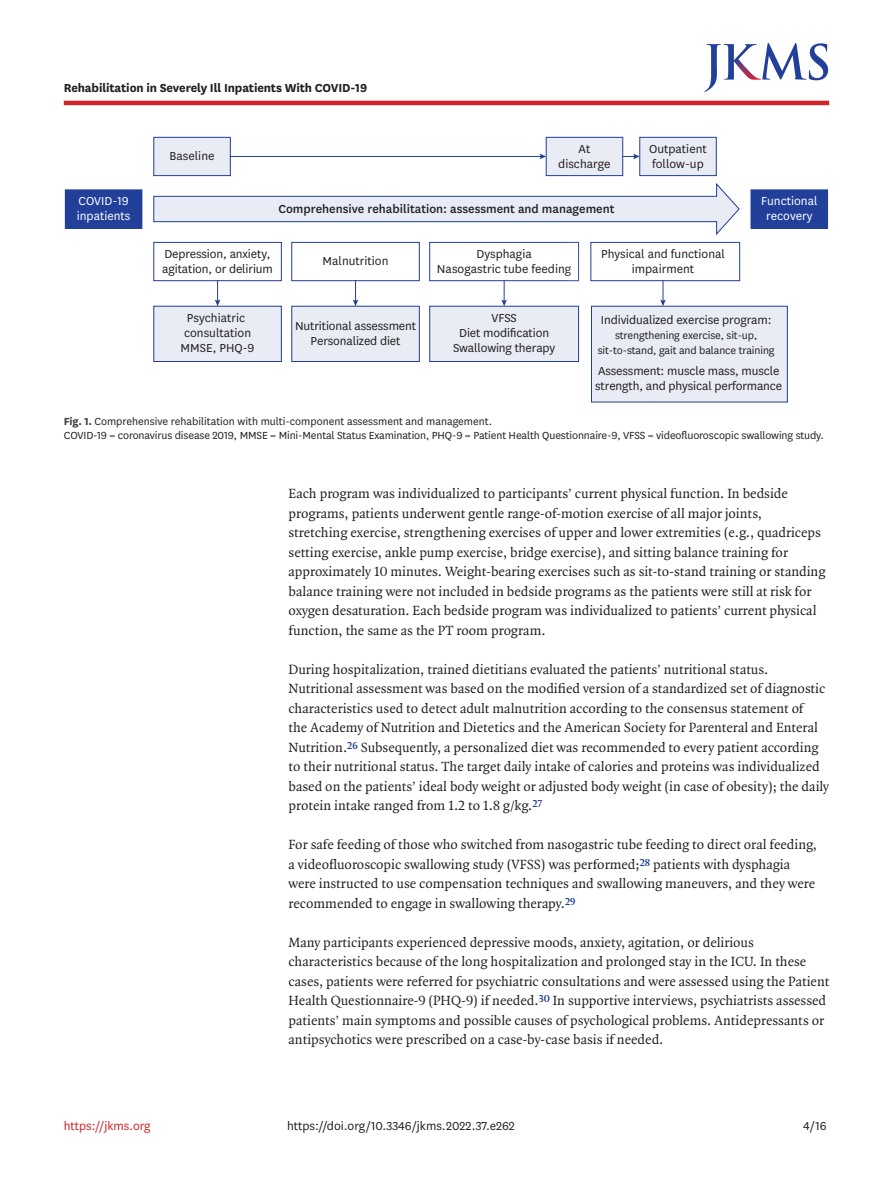
<style>
.page{position:relative;width:893px;height:1191px;background:#fff}
.page>*{position:absolute;margin:0;border:0;box-sizing:border-box;transform-origin:0 0}
.body_p{font:14.25px/19.5px "Quadraat OT";color:#231f20}
.doi_running_footer{font:13.5px/15px "National";letter-spacing:-.01em;color:#231f20;text-align:center}
.t1{font:500 13.5px "National";color:#231f20}
.alt-title-type{font:700 13.5px "National";letter-spacing:-.01em;color:#231f20}
.t2{font:13.5px/15px "National";color:#fff}
.t3{font:13.5px "National";color:#d1232a}
.fig_caption{font:12px/15px "National";letter-spacing:-.01em;color:#231f20;text-align:center}
.s1{font-weight:700;color:#3e3e3f}
</style>
<div class="page">
<hr style="left:64px;top:101px;width:765px;height:4px;background:#d1232a">
<svg style="left:704px;top:43px;width:124px;height:49px"></svg>
<div style="left:65px;top:190px;width:77px;height:38px;background:#223f99"></div>
<div style="left:65px;top:189px;width:77px;height:39px;border:1px solid #223f99"></div>
<div style="left:751px;top:190px;width:76px;height:38px;background:#223f99"></div>
<div style="left:751px;top:189px;width:77px;height:39px;border:1px solid #223f99"></div>
<div style="left:154px;top:137px;width:76px;height:39px;background:#e9ecf5"></div>
<div style="left:153px;top:137px;width:78px;height:39px;border:1px solid #223f99"></div>
<div style="left:640px;top:137px;width:76px;height:39px;background:#e9ecf5"></div>
<div style="left:639px;top:137px;width:78px;height:39px;border:1px solid #223f99"></div>
<div style="left:546px;top:137px;width:77px;height:39px;background:#e9ecf5"></div>
<div style="left:546px;top:137px;width:77px;height:39px;border:1px solid #223f99"></div>
<hr style="left:230px;top:156px;width:312px;height:1px;background:#223f99">
<svg style="left:540px;top:154px;width:6px;height:5px"></svg>
<svg style="left:623px;top:154px;width:17px;height:5px"></svg>
<div style="left:154px;top:306px;width:127px;height:55px;background:#e9ecf5"></div>
<div style="left:153px;top:306px;width:129px;height:56px;border:1px solid #223f99"></div>
<div style="left:153px;top:242px;width:129px;height:39px;border:1px solid #223f99"></div>
<svg style="left:215px;top:281px;width:5px;height:25px"></svg>
<div style="left:292px;top:306px;width:127px;height:55px;background:#e9ecf5"></div>
<div style="left:291px;top:306px;width:129px;height:56px;border:1px solid #223f99"></div>
<div style="left:291px;top:242px;width:129px;height:39px;border:1px solid #223f99"></div>
<svg style="left:353px;top:281px;width:5px;height:25px"></svg>
<div style="left:430px;top:306px;width:149px;height:55px;background:#e9ecf5"></div>
<div style="left:429px;top:306px;width:150px;height:56px;border:1px solid #223f99"></div>
<div style="left:429px;top:242px;width:150px;height:39px;border:1px solid #223f99"></div>
<svg style="left:501px;top:281px;width:6px;height:25px"></svg>
<div style="left:567px;top:242px;width:196px;height:39px;background:#fff"></div>
<div style="left:590px;top:242px;width:150px;height:39px;border:1px solid #223f99"></div>
<svg style="left:660px;top:281px;width:6px;height:25px"></svg>
<svg style="left:153px;top:183px;width:587px;height:52px"></svg>
<div style="left:591px;top:306px;width:196px;height:96px;background:#e9ecf5"></div>
<div style="left:591px;top:306px;width:197px;height:96px;border:1px solid #223f99"></div>
<p class="alt-title-type" style="left:64px;top:78px;width:305px">Rehabilitation in Severely Ill Inpatients With COVID-19</p>
<p class="doi_running_footer" style="left:170px;top:148px;width:46px">Baseline</p>
<p class="doi_running_footer" style="left:649px;top:140px;width:59px;text-align:left">Outpatient follow-up</p>
<p class="doi_running_footer" style="left:558px;top:140px;width:54px">At discharge</p>
<p class="t2" style="left:77px;top:193px;width:55px">COVID-19 inpatients</p>
<p class="t2" style="left:761px;top:193px;width:58px;text-align:center">Functional recovery</p>
<p class="t1" style="left:278px;top:199px;width:338px">Comprehensive rehabilitation: assessment and management</p>
<p class="doi_running_footer" style="left:162px;top:245px;width:112px;text-align:left">Depression, anxiety, agitation, or delirium</p>
<p class="doi_running_footer" style="left:323px;top:253px;width:67px">Malnutrition</p>
<p class="doi_running_footer" style="left:437px;top:245px;width:136px">Dysphagia<br>Nasogastric tube feeding</p>
<p class="doi_running_footer" style="left:601px;top:245px;width:125px">Physical and functional impairment</p>
<p class="doi_running_footer" style="left:181px;top:310px;width:75px">Psychiatric consultation<br>MMSE, PHQ-9</p>
<p class="doi_running_footer" style="left:453px;top:310px;width:104px">VFSS<br>Diet modification<br>Swallowing therapy</p>
<p class="doi_running_footer" style="left:601px;top:312px;width:172px">Individualized exercise program:</p>
<p class="fig_caption" style="left:598px;top:328px;width:178px">strengthening exercise, sit-up, sit-to-stand, gait and balance training</p>
<p class="doi_running_footer" style="left:595px;top:363px;width:189px;text-align:left">Assessment: muscle mass, muscle strength, and physical performance</p>
<p class="fig_caption" style="left:64px;top:414px;width:762px;line-height:13.5px;text-align:left"><span class="s1">Fig. 1.</span> Comprehensive rehabilitation with multi-component assessment and management.<br>COVID-19 = coronavirus disease 2019, MMSE = Mini-Mental Status Examination, PHQ-9 = Patient Health Questionnaire-9, VFSS = videofluoroscopic swallowing study.</p>
<p class="doi_running_footer" style="left:295px;top:318px;width:123px">Nutritional assessment<br>Personalized diet</p>
<p class="body_p" style="left:289px;top:484px;width:538px">Each program was individualized to participants’ current physical function. In bedside programs, patients underwent gentle range-of-motion exercise of all major joints,<br>stretching exercise, strengthening exercises of upper and lower extremities (e.g., quadriceps setting exercise, ankle pump exercise, bridge exercise), and sitting balance training for approximately 10 minutes. Weight-bearing exercises such as sit-to-stand training or standing balance training were not included in bedside programs as the patients were still at risk for oxygen desaturation. Each bedside program was individualized to patients’ current physical function, the same as the PT room program.</p>
<p class="body_p" style="left:289px;top:659px;width:542px">During hospitalization, trained dietitians evaluated the patients’ nutritional status.<br>Nutritional assessment was based on the modified version of a standardized set of diagnostic characteristics used to detect adult malnutrition according to the consensus statement of<br>the Academy of Nutrition and Dietetics and the American Society for Parenteral and Enteral Nutrition.<sup>26</sup> Subsequently, a personalized diet was recommended to every patient according to their nutritional status. The target daily intake of calories and proteins was individualized based on the patients’ ideal body weight or adjusted body weight (in case of obesity); the daily protein intake ranged from 1.2 to 1.8 g/kg.<sup>27</sup></p>
<p class="body_p" style="left:289px;top:835px;width:530px">For safe feeding of those who switched from nasogastric tube feeding to direct oral feeding, a videofluoroscopic swallowing study (VFSS) was performed;<sup>28</sup> patients with dysphagia were instructed to use compensation techniques and swallowing maneuvers, and they were recommended to engage in swallowing therapy.<sup>29</sup></p>
<p class="body_p" style="left:289px;top:932px;width:542px">Many participants experienced depressive moods, anxiety, agitation, or delirious characteristics because of the long hospitalization and prolonged stay in the ICU. In these cases, patients were referred for psychiatric consultations and were assessed using the Patient Health Questionnaire-9 (PHQ-9) if needed.<sup>30</sup> In supportive interviews, psychiatrists assessed patients’ main symptoms and possible causes of psychological problems. Antidepressants or antipsychotics were prescribed on a case-by-case basis if needed.</p>
<p class="t3" style="left:64px;top:1116px;width:88px">https://jkms.org</p>
<p class="doi_running_footer" style="left:803px;top:1117px;width:25px">4/16</p>
<p class="doi_running_footer" style="left:287px;top:1117px;width:229px">https://doi.org/10.3346/jkms.2022.37.e262</p>
</div>
